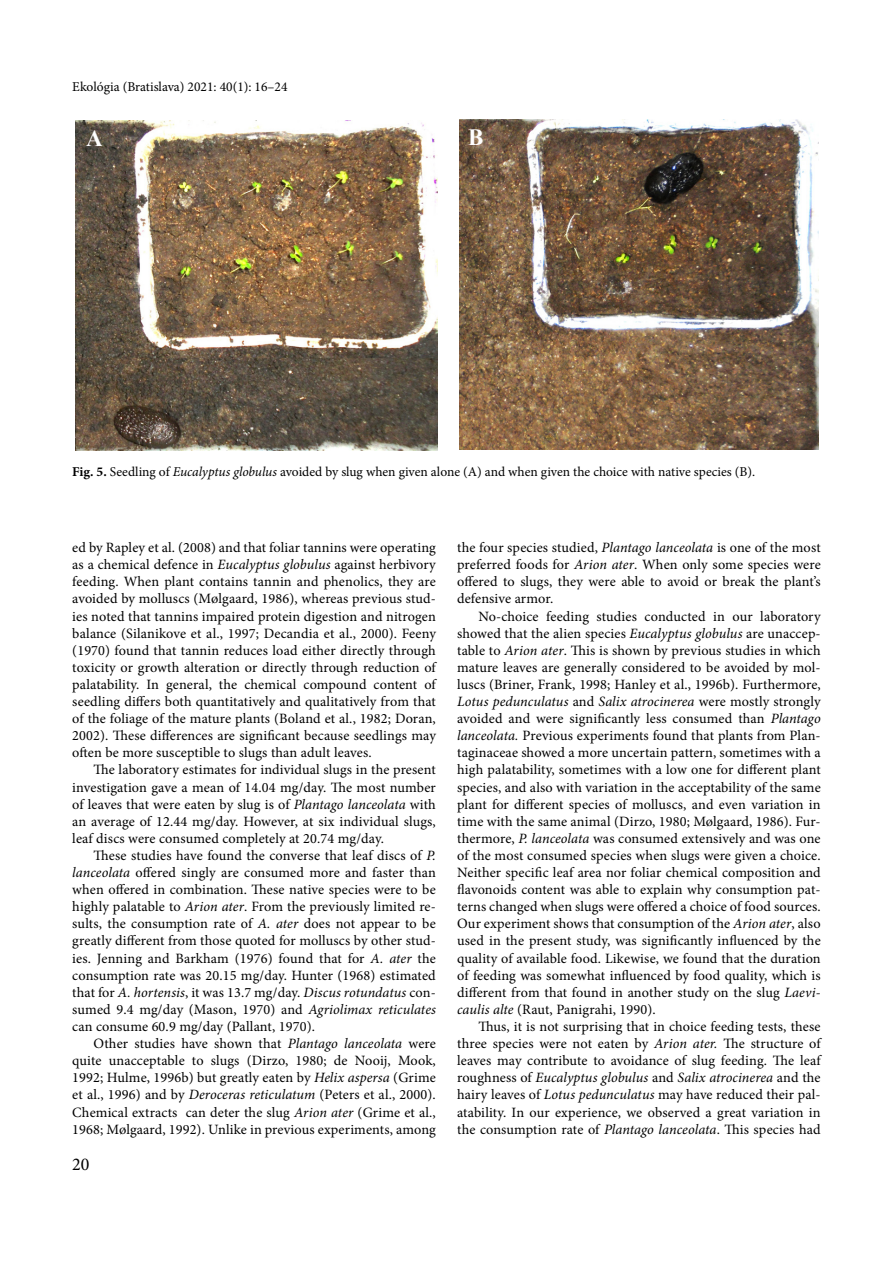
<style>
.page{position:relative;width:893px;height:1263px;background:#fff}
.page>*{position:absolute;margin:0;border:0;box-sizing:border-box;transform-origin:0 0}
.t1{font:700 23.25px "Times New Roman";color:#fff}
.t2{font:18px "Minion Pro";color:#000}
.text{font:14.25px/17.1px "Minion Pro";letter-spacing:.005em;color:#000;text-align:justify}
.text-2{font:13.5px "Minion Pro";color:#000}
.abstract{font:13.5px "Minion Pro";color:#000}
.s1{font-weight:700}
.s2{font-style:italic}
</style>
<div class="page">
<img style="left:459px;top:119px;width:359px;height:331px">
<img style="left:76px;top:120px;width:361px;height:330px">
<p class="abstract" style="left:72px;top:78px;width:217px">Ekológia (Bratislava) 2021: 40(1): 16–24</p>
<p class="t1" style="left:86px;top:122px;width:18px">A</p>
<p class="t1" style="left:468px;top:120px;width:17px">B</p>
<p class="text-2" style="left:72px;top:462px;width:684px"><span class="s1">Fig. 5.</span> Seedling of <span class="s2">Eucalyptus globulus</span> avoided by slug when given alone (A) and when given the choice with native species (B).</p>
<p class="text" style="left:72px;top:539px;width:365px">ed by Rapley et al. (2008) and that foliar tannins were operating as a chemical defence in <span class="s2">Eucalyptus globulus</span> against herbivory feeding. When plant contains tannin and phenolics, they are avoided by molluscs (Mølgaard, 1986), whereas previous stud&shy;ies noted that tannins impaired protein digestion and nitrogen balance (Silanikove et al., 1997; Decandia et al., 2000). Feeny (1970) found that tannin reduces load either directly through toxicity or growth alteration or directly through reduction of palatability. In general, the chemical compound content of seedling differs both quantitatively and qualitatively from that of the foliage of the mature plants (Boland et al., 1982; Doran, 2002). These differences are significant because seedlings may often be more susceptible to slugs than adult leaves.</p>
<p class="text" style="left:72px;top:761px;width:365px;text-indent:21px">The laboratory estimates for individual slugs in the present investigation gave a mean of 14.04 mg/day. The most number of leaves that were eaten by slug is of <span class="s2">Plantago lanceolata</span> with an average of 12.44 mg/day. However, at six individual slugs, leaf discs were consumed completely at 20.74 mg/day.</p>
<p class="text" style="left:72px;top:847px;width:365px;text-indent:21px">These studies have found the converse that leaf discs of <span class="s2">P. lanceolata</span> offered singly are consumed more and faster than when offered in combination. These native species were to be highly palatable to <span class="s2">Arion ater</span>. From the previously limited re&shy;sults, the consumption rate of <span class="s2">A. ater</span> does not appear to be greatly different from those quoted for molluscs by other stud&shy;ies. Jenning and Barkham (1976) found that for <span class="s2">A. ater</span> the consumption rate was 20.15 mg/day. Hunter (1968) estimated that for <span class="s2">A. hortensis</span>, it was 13.7 mg/day. <span class="s2">Discus rotundatus</span> con&shy;sumed 9.4 mg/day (Mason, 1970) and <span class="s2">Agriolimax reticulates </span>can consume 60.9 mg/day (Pallant, 1970).</p>
<p class="text" style="left:72px;top:1035px;width:365px;text-indent:21px">Other studies have shown that <span class="s2">Plantago lanceolata</span> were quite unacceptable to slugs (Dirzo, 1980; de Nooij, Mook, 1992; Hulme, 1996b) but greatly eaten by <span class="s2">Helix aspersa</span> (Grime et al., 1996) and by <span class="s2">Deroceras reticulatum</span> (Peters et al., 2000).<br>Chemical extracts can deter the slug <span class="s2">Arion ater</span> (Grime et al., 1968; Mølgaard, 1992). Unlike in previous experiments, among</p>
<p class="t2" style="left:72px;top:1152px;width:19px">20</p>
<p class="text" style="left:457px;top:539px;width:365px">the four species studied, <span class="s2">Plantago lanceolata</span> is one of the most preferred foods for <span class="s2">Arion ater</span>. When only some species were offered to slugs, they were able to avoid or break the plant’s defensive armor.</p>
<p class="text" style="left:457px;top:607px;width:365px;text-indent:21px">No-choice feeding studies conducted in our laboratory showed that the alien species <span class="s2">Eucalyptus globulus</span> are unaccep&shy;table to <span class="s2">Arion ater</span>. This is shown by previous studies in which mature leaves are generally considered to be avoided by mol&shy;luscs (Briner, Frank, 1998; Hanley et al., 1996b). Furthermore, <span class="s2">Lotus pedunculatus</span> and <span class="s2">Salix atrocinerea</span> were mostly strongly avoided and were significantly less consumed than <span class="s2">Plantago lanceolata.</span> Previous experiments found that plants from Plan&shy;taginaceae showed a more uncertain pattern, sometimes with a high palatability, sometimes with a low one for different plant species, and also with variation in the acceptability of the same plant for different species of molluscs, and even variation in time with the same animal (Dirzo, 1980; Mølgaard, 1986). Fur&shy;thermore, <span class="s2">P. lanceolata</span> was consumed extensively and was one of the most consumed species when slugs were given a choice.<br>Neither specific leaf area nor foliar chemical composition and flavonoids content was able to explain why consumption pat&shy;terns changed when slugs were offered a choice of food sources.<br>Our experiment shows that consumption of the <span class="s2">Arion ater</span>, also used in the present study, was significantly influenced by the quality of available food. Likewise, we found that the duration of feeding was somewhat influenced by food quality, which is different from that found in another study on the slug <span class="s2">Laevi&shy;caulis alte</span> (Raut, Panigrahi, 1990).</p>
<p class="text" style="left:457px;top:1018px;width:365px;text-indent:21px">Thus, it is not surprising that in choice feeding tests, these three species were not eaten by <span class="s2">Arion ater.</span> The structure of leaves may contribute to avoidance of slug feeding. The leaf roughness of <span class="s2">Eucalyptus globulus</span> and <span class="s2">Salix atrocinerea</span> and the hairy leaves of <span class="s2">Lotus pedunculatus</span> may have reduced their pal&shy;atability. In our experience, we observed a great variation in the consumption rate of <span class="s2">Plantago lanceolata</span>. This species had</p>
</div>
